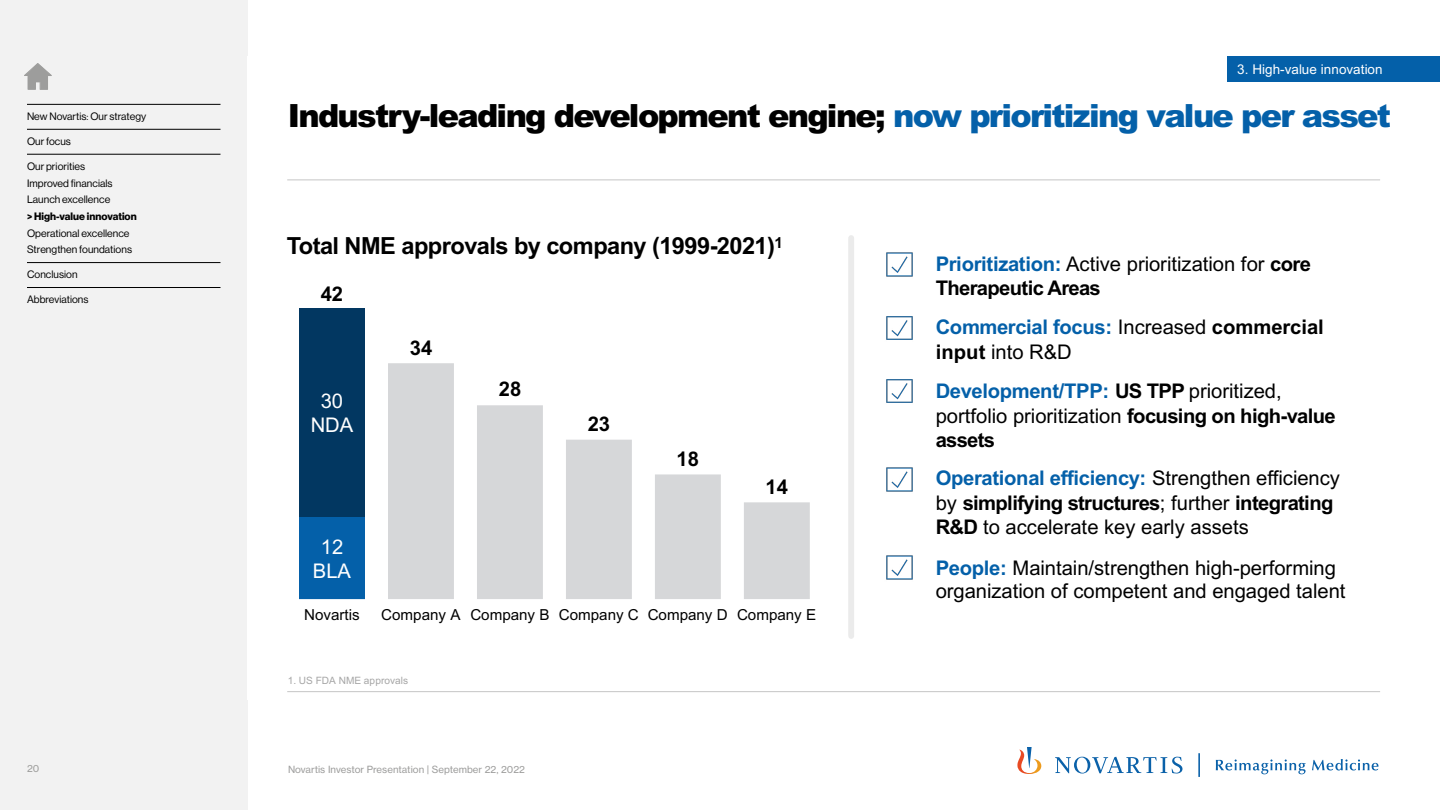
<style>
.page{position:relative;width:1440px;height:810px;background:#fff}
.page>*{position:absolute;margin:0;border:0;box-sizing:border-box;transform-origin:0 0}
.t1{font:900 32.03px "Arial";letter-spacing:-.055em;color:#000}
.t2{font:700 23.62px "Arial";letter-spacing:-.025em;color:#000}
.t3{font:20.25px/23.5px "Arial";letter-spacing:-.005em;color:#000}
.t4{font:700 20.25px/25px "Arial";letter-spacing:-.015em;color:#0460a9}
.t5{font:700 20.25px "Arial";color:#000}
.t6{font:20.25px/23.5px "Arial";letter-spacing:-.005em;color:#fff;text-align:center}
.t7{font:15.15px "Arial";color:#000}
.t8{font:13.5px "Arial";letter-spacing:.005em;color:#fff}
.t9{font:10.5px/16.6px "Volta Modern Display 55 Roman";letter-spacing:.005em;color:#000}
.t10{font:700 10.5px "Volta Modern Display 75";letter-spacing:.005em;color:#000}
.t11{font:10.12px "Arial";letter-spacing:.005em;color:#a6a6a6}
.t12{font:9.75px "Volta Modern Text 55 Roman";color:#9d9d9c}
.s1{color:#0460a9}
.s2{font-weight:700;color:#0460a9}
.s3{font-weight:700}
.s4{font-weight:400;color:#000}
.s5{color:#000}
</style>
<div class="page">
<svg style="left:1216px;top:759px;width:90px;height:15px"></svg>
<svg style="left:1312px;top:759px;width:66px;height:12px"></svg>
<svg style="left:1017px;top:747px;width:24px;height:27px"></svg>
<svg style="left:1055px;top:757px;width:127px;height:17px"></svg>
<hr style="left:1198px;top:753px;width:2px;height:24px;background:#0a61a9">
<div style="left:0;top:0;width:248px;height:810px;background:#f2f2f2"></div>
<hr style="left:27px;top:104px;width:193px;height:1px;background:#000">
<hr style="left:27px;top:129px;width:193px;height:1px;background:#000">
<hr style="left:27px;top:154px;width:193px;height:1px;background:#000">
<hr style="left:27px;top:262px;width:193px;height:1px;background:#000">
<hr style="left:27px;top:287px;width:193px;height:1px;background:#000">
<svg style="left:24px;top:63px;width:28px;height:27px"></svg>
<hr style="left:288px;top:179px;width:1092px;height:1px;background:#c6c6c6">
<hr style="left:288px;top:691px;width:1092px;height:1px;background:#c6c6c6">
<div style="left:299px;top:516px;width:66px;height:84px;background:#0460a9"></div>
<svg style="left:388px;top:363px;width:422px;height:236px;fill:#d6d7d9"></svg>
<div style="left:299px;top:308px;width:66px;height:209px;background:#023761"></div>
<hr style="left:288px;top:599px;width:533px;height:1px;background:#fff">
<div style="left:848px;top:238px;width:6px;height:398px;background:#ebebeb"></div>
<img style="left:886px;top:252px;width:27px;height:25px">
<img style="left:886px;top:316px;width:27px;height:24px">
<img style="left:886px;top:379px;width:27px;height:24px">
<img style="left:886px;top:467px;width:27px;height:25px">
<div style="left:1228px;top:56px;width:212px;height:26px;background:#0460a9"></div>
<img style="left:886px;top:555px;width:27px;height:25px">
<p class="t9" style="left:27px;top:108px;width:121px">New Novartis: Our strategy</p>
<p class="t9" style="left:27px;top:133px;width:45px">Our focus</p>
<p class="t9" style="left:27px;top:158px;width:87px">Our priorities<br>Improved financials<br>Launch excellence</p>
<p class="t10" style="left:27px;top:210px;width:111px">&gt; High-value innovation</p>
<p class="t9" style="left:27px;top:225px;width:107px">Operational excellence<br>Strengthen foundations</p>
<p class="t9" style="left:27px;top:266px;width:52px">Conclusion</p>
<p class="t9" style="left:27px;top:291px;width:63px">Abbreviations</p>
<p class="t9" style="left:27px;top:208px;width:63px">Abbreviations</p>
<p class="t8" style="left:1237px;top:60px;width:147px">3. High-value innovation</p>
<h1 class="t1" style="left:288px;top:93px;width:1105px">Industry-leading development engine; <span class="s1">now prioritizing value per asset</span></h1>
<p class="t2" style="left:287px;top:230px;width:498px">Total NME approvals by company (1999-2021)<sup>1</sup></p>
<p class="t5" style="left:321px;top:279px;width:24px">42</p>
<p class="t6" style="left:311px;top:389px;width:44px">30<br>NDA</p>
<p class="t5" style="left:410px;top:333px;width:24px">34</p>
<p class="t5" style="left:499px;top:375px;width:24px">28</p>
<p class="t5" style="left:588px;top:410px;width:24px">23</p>
<p class="t5" style="left:677px;top:445px;width:24px">18</p>
<p class="t5" style="left:766px;top:472px;width:24px">14</p>
<p class="t6" style="left:313px;top:535px;width:40px">12<br>BLA</p>
<p class="t7" style="left:304px;top:604px;width:57px">Novartis</p>
<p class="t7" style="left:737px;top:604px;width:81px">Company E</p>
<p class="t7" style="left:381px;top:604px;width:259px">Company A Company B Company C</p>
<p class="t7" style="left:648px;top:604px;width:82px">Company D</p>
<p class="t11" style="left:288px;top:673px;width:122px">1. US FDA NME approvals</p>
<p class="t3" style="left:936px;top:252px;width:377px"><span class="s2">Prioritization:</span> Active prioritization for <span class="s3">core<br>Therapeutic Areas</span></p>
<p class="t4" style="left:936px;top:314px;width:390px">Commercial focus: <span class="s4">Increased</span> <span class="s5">commercial input</span> <span class="s4">into R&amp;D</span></p>
<p class="t3" style="left:936px;top:378px;width:402px;line-height:25.5px"><span class="s2">Development/TPP:</span> <span class="s3">US TPP</span> prioritized, portfolio prioritization <span class="s3">focusing on high-value</span></p>
<p class="t4" style="left:936px;top:420px;width:406px;line-height:38.8px"><span class="s5">assets<br></span>Operational efficiency: <span class="s4">Strengthen efficiency</span></p>
<p class="t3" style="left:936px;top:491px;width:399px;line-height:23.9px">by <span class="s3">simplifying structures</span>; further <span class="s3">integrating<br>R&amp;D</span> to accelerate key early assets</p>
<p class="t3" style="left:936px;top:556px;width:411px"><span class="s2">People:</span> Maintain/strengthen high-performing organization of competent and engaged talent</p>
<p class="t12" style="left:27px;top:762px;width:14px">20</p>
<p class="t12" style="left:288px;top:763px;width:239px">Novartis Investor Presentation | September 22, 2022</p>
</div>
